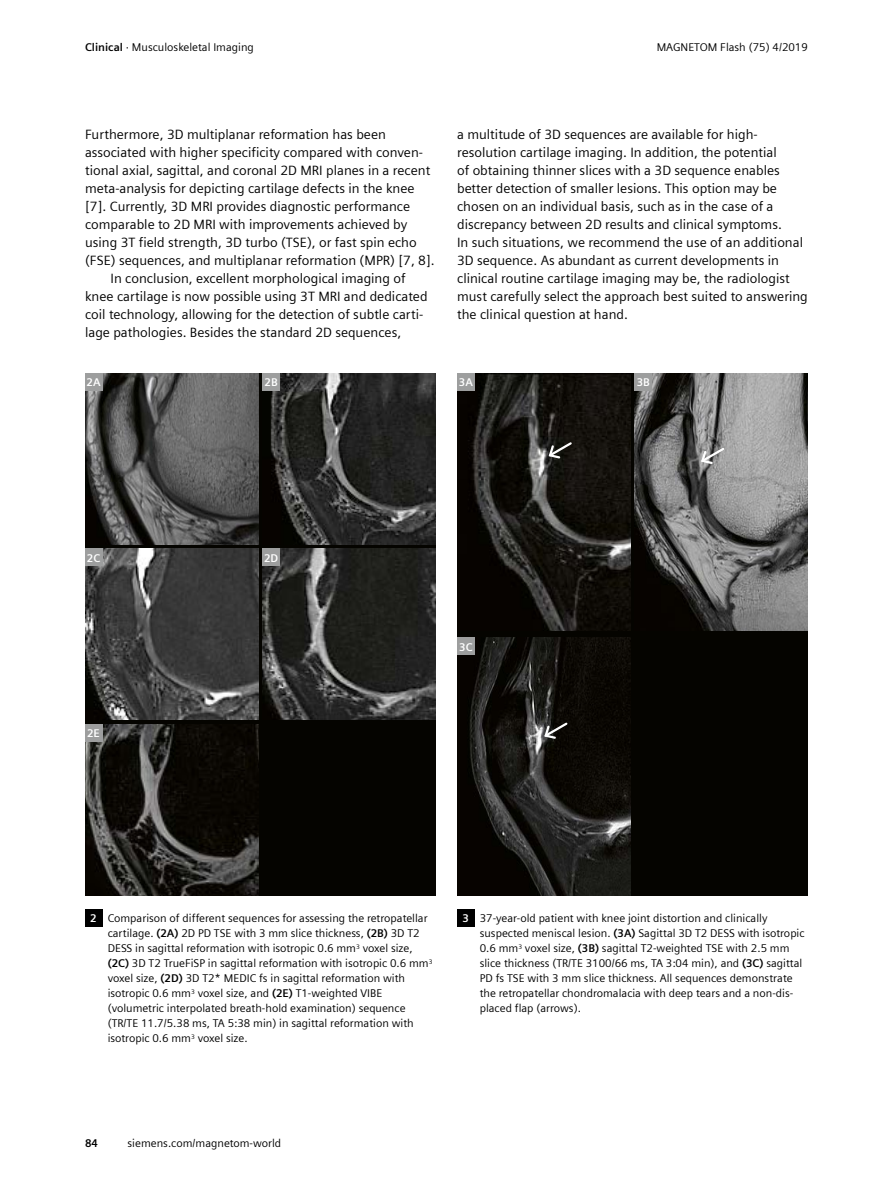
<style>
.page{position:relative;width:893px;height:1191px;background:#fff}
.page>*{position:absolute;margin:0;border:0;box-sizing:border-box;transform-origin:0 0}
.t1{font:13.5px/18px "Siemens Sans";color:#000}
.t2{font:11.25px/15px "Siemens Sans";color:#000}
.t3{font:700 11.25px "Siemens Sans";color:#fff}
.t4{font:700 11.25px "Siemens Sans";color:#000}
.s1{font-weight:700}
.s2{font-weight:700;color:#fff}
</style>
<div class="page">
<div style="left:85px;top:909px;width:17px;height:17px;background:#000"></div>
<div style="left:85px;top:373px;width:351px;height:522px;background:#050400"></div>
<img style="left:85px;top:373px;width:173px;height:171px">
<div style="left:85px;top:373px;width:17px;height:17px;background:#9d9e9e"></div>
<img style="left:263px;top:373px;width:173px;height:171px">
<div style="left:263px;top:373px;width:17px;height:17px;background:#9d9e9e"></div>
<img style="left:85px;top:549px;width:173px;height:171px">
<div style="left:85px;top:549px;width:17px;height:17px;background:#9d9e9e"></div>
<img style="left:263px;top:549px;width:173px;height:171px">
<div style="left:263px;top:549px;width:17px;height:17px;background:#9d9e9e"></div>
<img style="left:85px;top:724px;width:173px;height:171px">
<div style="left:85px;top:724px;width:17px;height:17px;background:#9d9e9e"></div>
<div style="left:457px;top:909px;width:17px;height:17px;background:#000"></div>
<div style="left:457px;top:373px;width:351px;height:522px;background:#050400"></div>
<img style="left:457px;top:373px;width:174px;height:257px">
<div style="left:457px;top:373px;width:17px;height:17px;background:#9d9e9e"></div>
<svg style="left:547px;top:440px;width:27px;height:20px"></svg>
<img style="left:635px;top:373px;width:173px;height:257px">
<div style="left:635px;top:373px;width:17px;height:17px;background:#9d9e9e"></div>
<svg style="left:699px;top:446px;width:27px;height:19px"></svg>
<img style="left:469px;top:638px;width:162px;height:257px">
<div style="left:457px;top:638px;width:17px;height:17px;background:#9d9e9e"></div>
<svg style="left:543px;top:720px;width:26px;height:20px"></svg>
<p class="t2" style="left:85px;top:39px;width:170px"><span class="s1">Clinical</span> · Musculoskeletal Imaging</p>
<p class="t2" style="left:657px;top:39px;width:153px">MAGNETOM Flash (75) 4/2019</p>
<p class="t1" style="left:85px;top:124px;width:302px">Furthermore, 3D multiplanar reformation has been</p>
<p class="t1" style="left:85px;top:142px;width:340px">associated with higher specificity compared with conven-</p>
<p class="t1" style="left:85px;top:160px;width:347px">tional axial, sagittal, and coronal 2D MRI planes in a recent</p>
<p class="t1" style="left:85px;top:178px;width:331px">meta-analysis for depicting cartilage defects in the knee</p>
<p class="t1" style="left:85px;top:196px;width:327px">[7]. Currently, 3D MRI provides diagnostic performance</p>
<p class="t1" style="left:85px;top:214px;width:324px">comparable to 2D MRI with improvements achieved by</p>
<p class="t1" style="left:85px;top:232px;width:333px">using 3T field strength, 3D turbo (TSE), or fast spin echo</p>
<p class="t1" style="left:85px;top:250px;width:351px">(FSE) sequences, and multiplanar reformation (MPR) [7, 8].</p>
<p class="t1" style="left:111px;top:268px;width:297px">In conclusion, excellent morphological imaging of</p>
<p class="t1" style="left:85px;top:286px;width:344px">knee cartilage is now possible using 3T MRI and dedicated</p>
<p class="t1" style="left:85px;top:304px;width:340px">coil technology, allowing for the detection of subtle carti-</p>
<p class="t1" style="left:85px;top:322px;width:318px">lage pathologies. Besides the standard 2D sequences,</p>
<p class="t3" style="left:87px;top:373px;width:16px">2A</p>
<p class="t3" style="left:265px;top:373px;width:15px">2B</p>
<p class="t1" style="left:457px;top:124px;width:352px">a multitude of 3D sequences are available for high&shy;resolution cartilage imaging. In addition, the potential<br>of obtaining thinner slices with a 3D sequence enables better detection of smaller lesions. This option may be chosen on an individual basis, such as in the case of a discrepancy between 2D results and clinical symptoms.<br>In such situations, we recommend the use of an additional 3D sequence. As abundant as current developments in clinical routine cartilage imaging may be, the radiologist must carefully select the approach best suited to answering the clinical question at hand.</p>
<p class="t3" style="left:459px;top:373px;width:16px">3A</p>
<p class="t3" style="left:637px;top:373px;width:15px">3B</p>
<p class="t3" style="left:87px;top:549px;width:15px">2C</p>
<p class="t3" style="left:264px;top:549px;width:16px">2D</p>
<p class="t3" style="left:87px;top:724px;width:14px">2E</p>
<p class="t3" style="left:459px;top:638px;width:15px">3C</p>
<p class="t2" style="left:108px;top:910px;width:326px;text-indent:-17px"><span class="s2">2</span> Comparison of different sequences for assessing the retropatellar cartilage. <span class="s1">(2A)</span> 2D PD TSE with 3 mm slice thickness, <span class="s1">(2B)</span> 3D T2<br>DESS in sagittal reformation with isotropic 0.6 mm<sup>3</sup> voxel size, <span class="s1">(2C)</span> 3D T2 TrueFiSP in sagittal reformation with isotropic 0.6 mm<sup>3 </sup>voxel size, <span class="s1">(2D)</span> 3D T2* MEDIC fs in sagittal reformation with isotropic 0.6 mm<sup>3</sup> voxel size, and <span class="s1">(2E)</span> T1-weighted VIBE (volumetric interpolated breath-hold examination) sequence (TR/TE 11.7/5.38 ms, TA 5:38 min) in sagittal reformation with isotropic 0.6 mm<sup>3</sup> voxel size.</p>
<p class="t2" style="left:480px;top:910px;width:326px;text-indent:-17px"><span class="s2">3</span> 37-year-old patient with knee joint distortion and clinically suspected meniscal lesion. <span class="s1">(3A)</span> Sagittal 3D T2 DESS with isotropic 0.6 mm<sup>3</sup> voxel size, <span class="s1">(3B)</span> sagittal T2-weighted TSE with 2.5 mm slice thickness (TR/TE 3100/66 ms, TA 3:04 min), and <span class="s1">(3C)</span> sagittal PD fs TSE with 3 mm slice thickness. All sequences demonstrate the retropatellar chondromalacia with deep tears and a non-dis&shy;placed flap (arrows).</p>
<p class="t4" style="left:85px;top:1135px;width:15px">84</p>
<p class="t2" style="left:128px;top:1135px;width:155px">siemens.com/magnetom-world</p>
</div>
